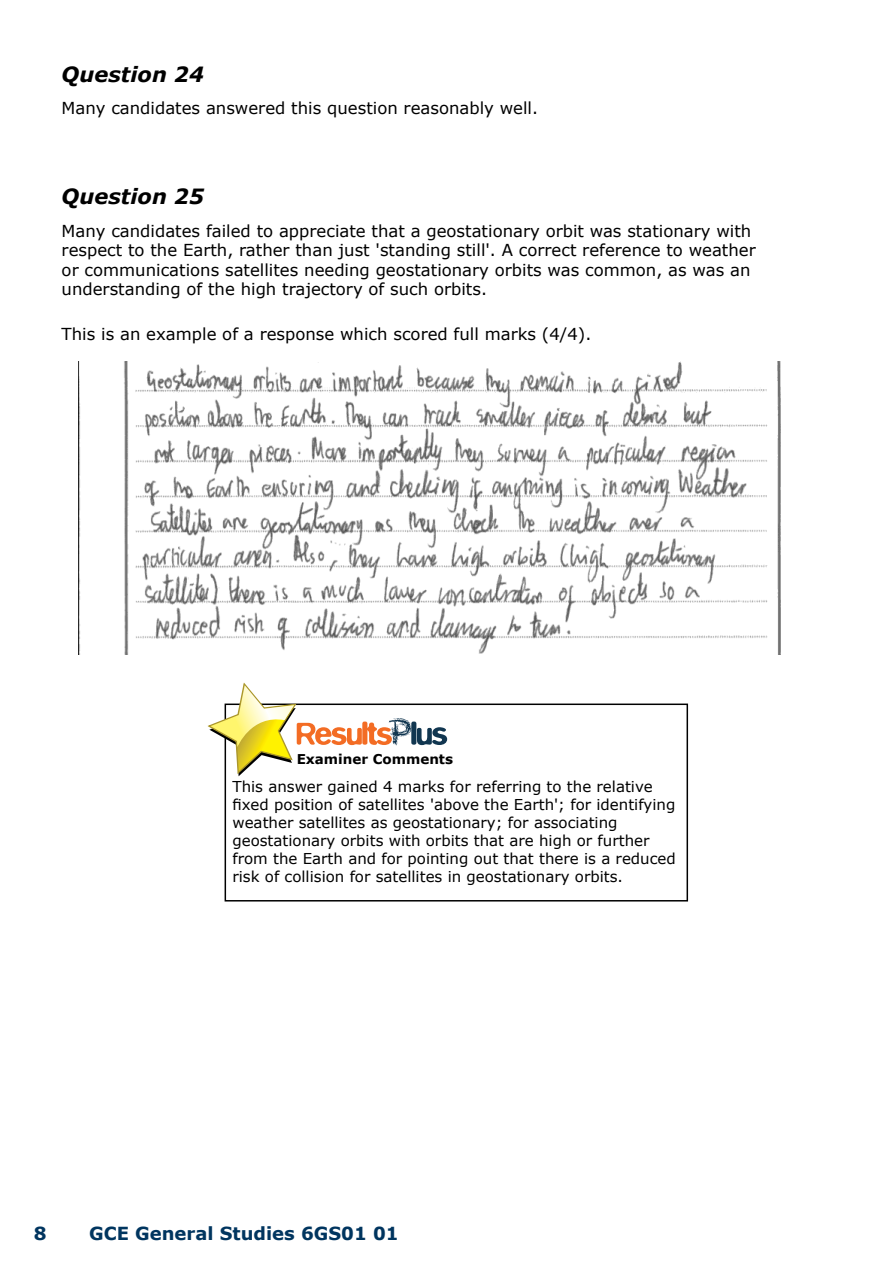
<style>
.page{position:relative;width:893px;height:1263px;background:#fff}
.page>*{position:absolute;margin:0;border:0;box-sizing:border-box;transform-origin:0 0}
.t1{font:italic 700 21px "Verdana";color:#000}
.t2{font:700 18px "Verdana";color:#00355f}
.t3{font:16.5px/19.5px "Verdana";color:#000}
.t4{font:15px/18px "Verdana";color:#000}
.t5{font:700 13.5px "Verdana";color:#000}
</style>
<div class="page">
<img style="left:79px;top:361px;width:702px;height:294px">
<div style="left:225px;top:703px;width:463px;height:198px;border:2px solid #000"></div>
<svg style="left:207px;top:682px;width:240px;height:94px"></svg>
<p class="t1" style="left:62px;top:59px;width:144px">Question 24</p>
<p class="t3" style="left:62px;top:98px;width:478px">Many candidates answered this question reasonably well.</p>
<p class="t1" style="left:62px;top:182px;width:144px">Question 25</p>
<p class="t3" style="left:62px;top:221px;width:696px">Many candidates failed to appreciate that a geostationary orbit was stationary with respect to the Earth, rather than just 'standing still'. A correct reference to weather or communications satellites needing geostationary orbits was common, as was an understanding of the high trajectory of such orbits.</p>
<p class="t3" style="left:62px;top:324px;width:531px">This is an example of a response which scored full marks (4/4).</p>
<p class="t5" style="left:297px;top:749px;width:158px">Examiner Comments</p>
<p class="t4" style="left:232px;top:777px;width:445px">This answer gained 4 marks for referring to the relative fixed position of satellites 'above the Earth'; for identifying weather satellites as geostationary; for associating geostationary orbits with orbits that are high or further from the Earth and for pointing out that there is a reduced risk of collision for satellites in geostationary orbits.</p>
<p class="t2" style="left:34px;top:1221px;width:14px">8</p>
<p class="t2" style="left:89px;top:1221px;width:311px">GCE General Studies 6GS01 01</p>
</div>
